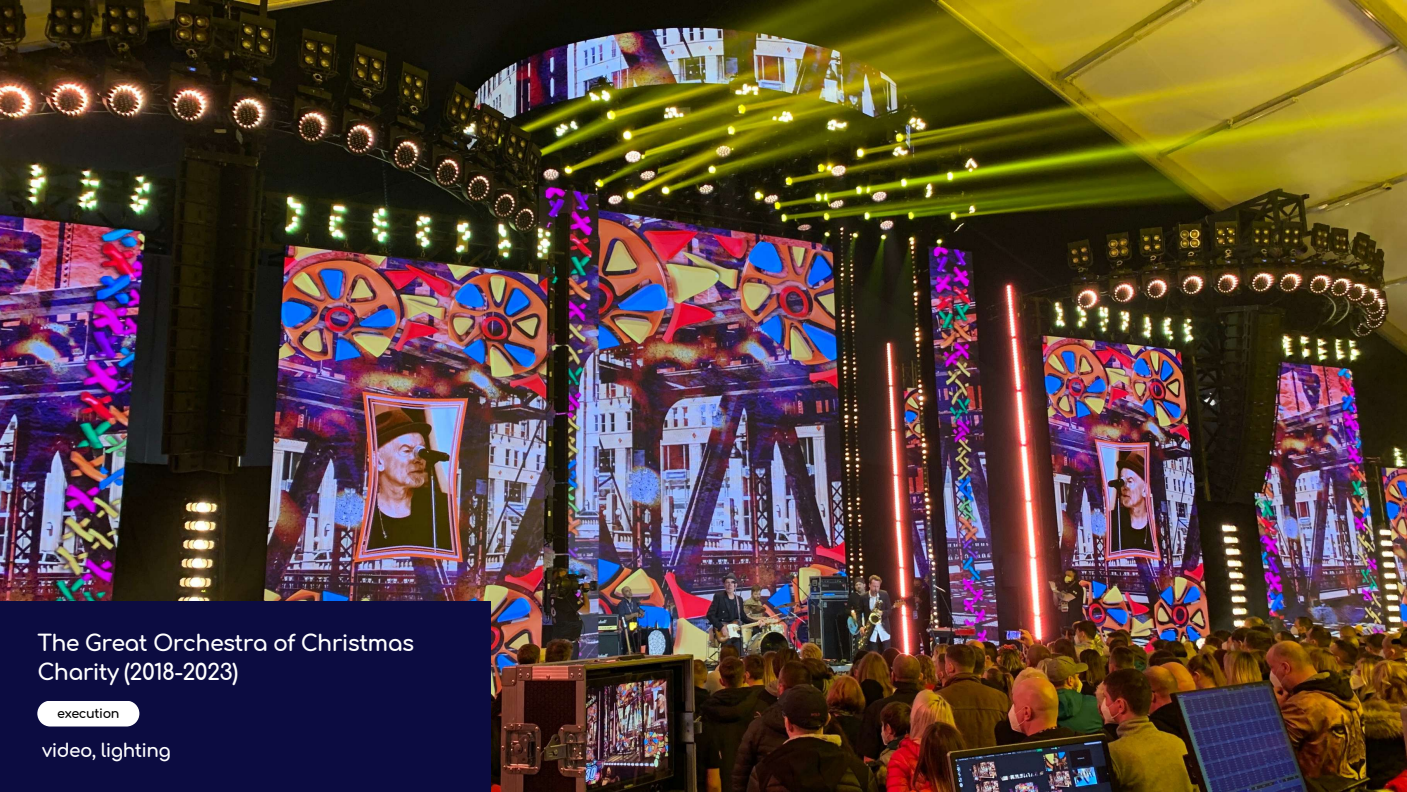
<style>
.page{position:relative;width:1407px;height:792px;background:#fff}
.page>*{position:absolute;margin:0;border:0;box-sizing:border-box;transform-origin:0 0}
.t1{font:700 22.19px/28.6px "Comfortaa";letter-spacing:-.03em;color:#fff}
.t2{font:700 18.44px "Comfortaa";letter-spacing:-.03em;color:#fff}
.t3{font:700 12.75px "Comfortaa";letter-spacing:-.03em;color:#000}
</style>
<div class="page">
<img style="left:0;top:0;width:1406px;height:791px">
<div style="left:0;top:601px;width:490px;height:190px;background:#0c0c41"></div>
<div style="left:37px;top:701px;width:102px;height:25px;background:#fff"></div>
<p class="t1" style="left:37px;top:629px;width:378px">The Great Orchestra of Christmas<br>Charity (2018-2023)</p>
<p class="t3" style="left:57px;top:706px;width:64px">execution</p>
<p class="t2" style="left:42px;top:740px;width:130px">video, lighting</p>
</div>
